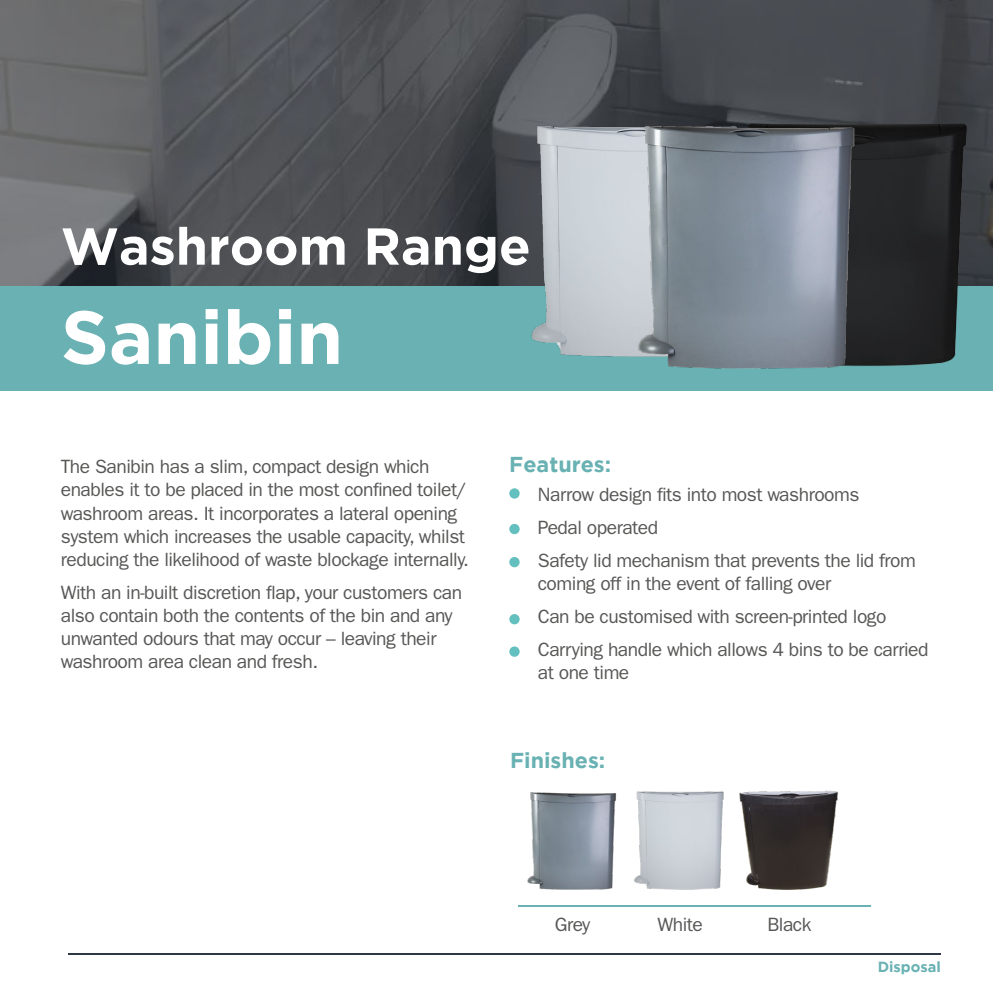
<style>
.page{position:relative;width:993px;height:993px;background:#fff}
.page>*{position:absolute;margin:0;border:0;box-sizing:border-box;transform-origin:0 0}
.t1{font:700 75.08px "Gotham";color:#fff}
.t2{font:700 51.8px "Gotham";color:#fff}
.t3{font:700 21.53px "Gotham";color:#69b1b3}
.t4{font:19.25px/23.1px "ITC Franklin Gothic Std";letter-spacing:-.025em;color:#575756}
.t5{font:700 14.7px "Gotham";color:#69b1b3}
</style>
<div class="page">
<div style="left:0;top:285px;width:992px;height:106px;background:#69b1b3"></div>
<svg style="left:0;top:0;width:992px;height:285px;background:#515357"></svg>
<div style="left:509px;top:488px;width:10px;height:10px;background:#64bfbf;border-radius:50%"></div>
<div style="left:509px;top:556px;width:10px;height:11px;background:#64bfbf;border-radius:50%"></div>
<div style="left:509px;top:646px;width:10px;height:10px;background:#64bfbf;border-radius:50%"></div>
<div style="left:509px;top:523px;width:10px;height:11px;background:#64bfbf;border-radius:50%"></div>
<div style="left:509px;top:614px;width:10px;height:10px;background:#64bfbf;border-radius:50%"></div>
<hr style="left:68px;top:952px;width:872px;height:2px;background:#2d3745">
<hr style="left:518px;top:904px;width:352px;height:2px;background:#69b1b3">
<img style="left:764px;top:85px;width:213px;height:281px">
<img style="left:511px;top:85px;width:253px;height:272px">
<img style="left:622px;top:86px;width:253px;height:283px">
<img style="left:527px;top:792px;width:90px;height:98px">
<img style="left:634px;top:791px;width:90px;height:99px">
<img style="left:739px;top:790px;width:100px;height:100px">
<h2 class="t2" style="left:61px;top:216px;width:471px">Washroom Range</h2>
<h1 class="t1" style="left:61px;top:294px;width:284px">Sanibin</h1>
<p class="t4" style="left:61px;top:455px;width:409px">The Sanibin has a slim, compact design which enables it to be placed in the most confined toilet/ washroom areas. It incorporates a lateral opening system which increases the usable capacity, whilst reducing the likelihood of waste blockage internally.</p>
<p class="t4" style="left:61px;top:580px;width:403px">With an in-built discretion flap, your customers can also contain both the contents of the bin and any unwanted odours that may occur – leaving their washroom area clean and fresh.</p>
<p class="t3" style="left:509px;top:452px;width:103px">Features:</p>
<p class="t4" style="left:537px;top:478px;width:379px;line-height:33.1px">Narrow design fits into most washrooms<br>Pedal operated<br>Safety lid mechanism that prevents the lid from</p>
<p class="t4" style="left:537px;top:567px;width:392px;line-height:33.1px">coming off in the event of falling over<br>Can be customised with screen-printed logo<br>Carrying handle which allows 4 bins to be carried</p>
<p class="t4" style="left:537px;top:661px;width:93px">at one time</p>
<p class="t3" style="left:510px;top:747px;width:97px">Finishes:</p>
<p class="t4" style="left:554px;top:913px;width:37px">Grey</p>
<p class="t4" style="left:657px;top:913px;width:47px">White</p>
<p class="t4" style="left:767px;top:913px;width:45px">Black</p>
<p class="t5" style="left:877px;top:957px;width:65px">Disposal</p>
</div>
